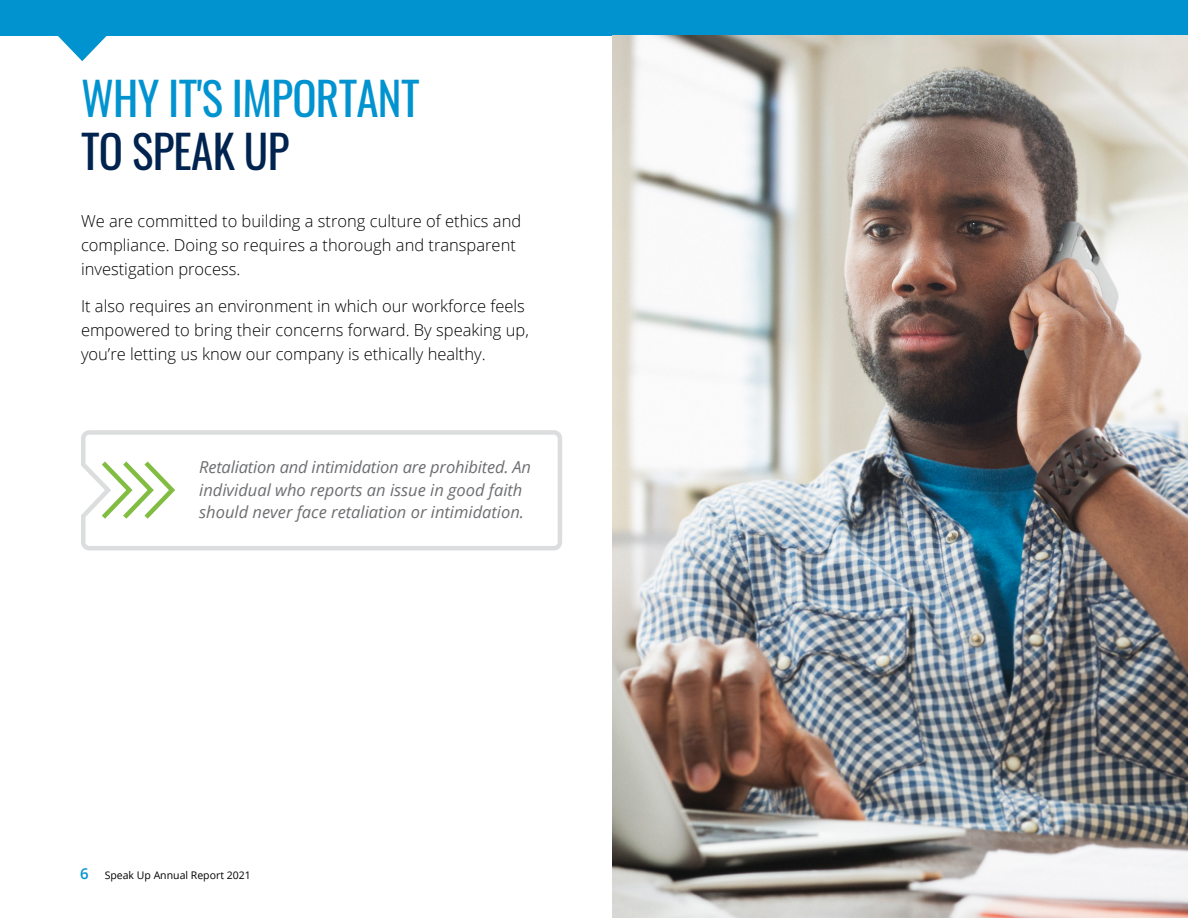
<style>
.page{position:relative;width:1188px;height:918px;background:#fff}
.page>*{position:absolute;margin:0;border:0;box-sizing:border-box;transform-origin:0 0}
.ETHICs-H1_Large{font:45px/52.5px "Oswald";letter-spacing:-.015em;color:#0093d0}
.FLI-IntroParagraph_c{font:300 16.5px/24px "Open Sans";color:#000}
.FLI-Caption{font:italic 16.5px/22.5px "Open Sans";color:#6d6e71}
.t1{font:10.5px "Open Sans";color:#000}
.s1{color:#00234f}
.s2{font-weight:600;font-size:15px;color:#0093d0}
</style>
<div class="page">
<div style="left:81px;top:430px;width:481px;height:120px;border:4px solid #dcddde;border-radius:6px"></div>
<svg style="left:81px;top:456px;width:94px;height:69px"></svg>
<img style="left:612px;top:35px;width:576px;height:883px">
<div style="left:0;top:0;width:1188px;height:35px;background:#0093d0"></div>
<svg style="left:32px;top:35px;width:100px;height:26px"></svg>
<p class="ETHICs-H1_Large" style="left:81px;top:68px;width:340px">WHY IT'S IMPORTANT<br><span class="s1">TO SPEAK UP</span></p>
<p class="FLI-IntroParagraph_c" style="left:81px;top:208px;width:442px">We are committed to building a strong culture of ethics and compliance. Doing so requires a thorough and transparent investigation process.</p>
<p class="FLI-IntroParagraph_c" style="left:81px;top:294px;width:449px">It also requires an environment in which our workforce feels empowered to bring their concerns forward. By speaking up, you’re letting us know our company is ethically healthy.</p>
<p class="FLI-Caption" style="left:199px;top:456px;width:333px">Retaliation and intimidation are prohibited. An individual who reports an issue in good faith should never face retaliation or intimidation.</p>
<p class="t1" style="left:80px;top:868px;width:172px"><span class="s2">6</span> Speak Up Annual Report 2021</p>
</div>
